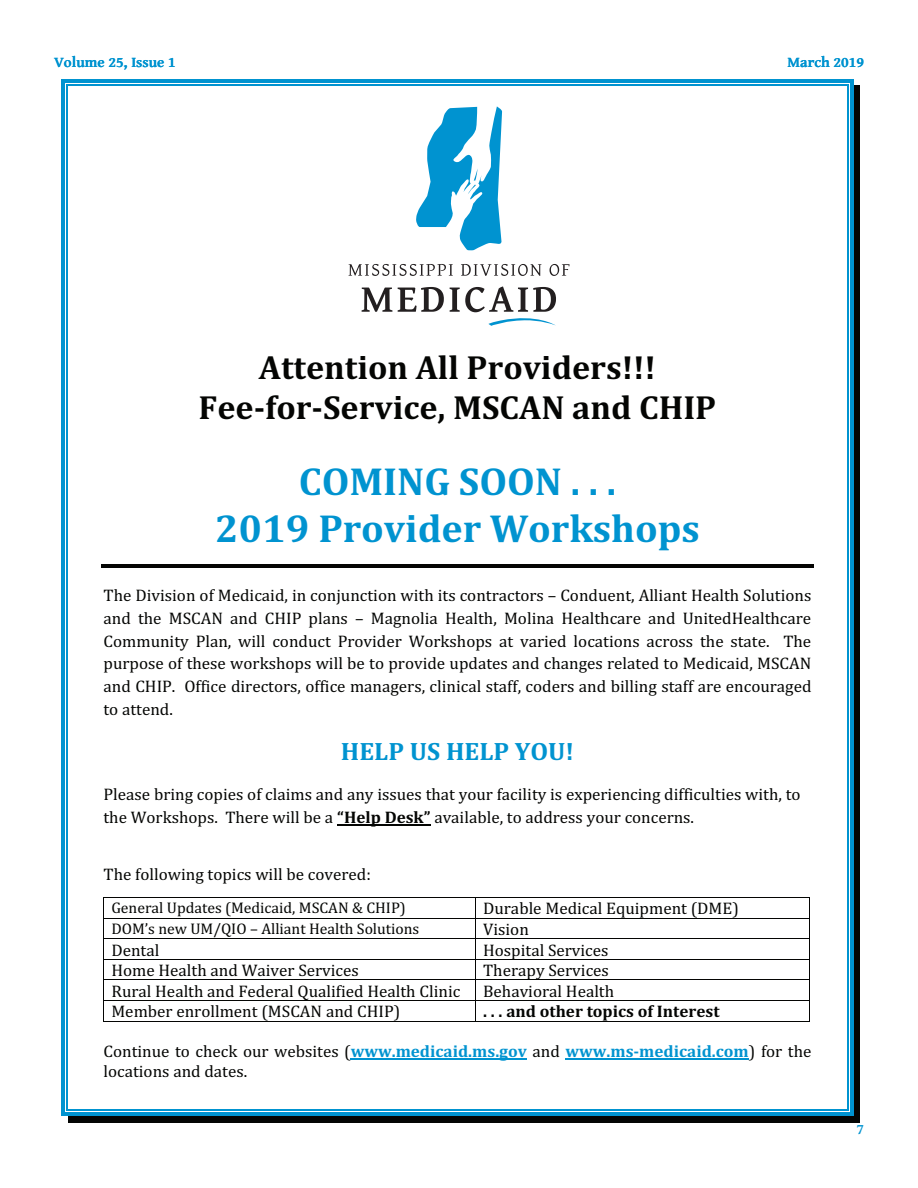
<style>
.page{position:relative;width:918px;height:1188px;background:#fff}
.page>*{position:absolute;margin:0;border:0;box-sizing:border-box;transform-origin:0 0}
.t1{font:700 39.6px/46.3px "Cambria";color:#0093d0;text-align:center}
.t2{font:700 33.9px/39.9px "Cambria";color:#040503;text-align:center}
.t3{font:700 25.35px "Cambria";color:#0093d0}
.t4{font:16.95px/22.8px "Cambria";color:#040503}
.t5{font:700 16.95px "Cambria";color:#040503}
.t6{font:15.6px "Cambria";color:#040503}
.t7{font:700 15px "Gentium Basic";color:#0093d0}
.s1{font-weight:700}
.s2{font-weight:700;color:#0093d0}
</style>
<div class="page">
<svg style="left:61px;top:79px;width:799px;height:10px"></svg>
<hr style="left:101px;top:567px;width:713px;height:1px;background:#040503">
<hr style="left:101px;top:565px;width:713px;height:1px;background:#040503">
<hr style="left:337px;top:824px;width:93px;height:1px;background:#040503">
<hr style="left:104px;top:897px;width:371px;height:1px;background:#040503">
<hr style="left:476px;top:897px;width:333px;height:1px;background:#040503">
<hr style="left:104px;top:918px;width:371px;height:1px;background:#040503">
<hr style="left:476px;top:918px;width:333px;height:1px;background:#040503">
<hr style="left:104px;top:939px;width:371px;height:1px;background:#040503">
<hr style="left:476px;top:939px;width:333px;height:1px;background:#040503">
<hr style="left:104px;top:959px;width:371px;height:1px;background:#040503">
<hr style="left:476px;top:959px;width:333px;height:1px;background:#040503">
<hr style="left:104px;top:980px;width:371px;height:1px;background:#040503">
<hr style="left:476px;top:980px;width:333px;height:1px;background:#040503">
<hr style="left:104px;top:1000px;width:371px;height:1px;background:#040503">
<hr style="left:476px;top:1000px;width:333px;height:1px;background:#040503">
<svg style="left:103px;top:897px;width:1px;height:125px"></svg>
<hr style="left:104px;top:1021px;width:371px;height:1px;background:#040503">
<svg style="left:475px;top:897px;width:1px;height:125px"></svg>
<hr style="left:476px;top:1021px;width:333px;height:1px;background:#040503">
<svg style="left:809px;top:897px;width:1px;height:125px"></svg>
<hr style="left:351px;top:1058px;width:176px;height:2px;background:#0093d0">
<hr style="left:566px;top:1058px;width:183px;height:2px;background:#0093d0">
<svg style="left:62px;top:79px;width:6px;height:6px"></svg>
<hr style="left:68px;top:79px;width:779px;height:4px;background:#0093d0">
<hr style="left:68px;top:83px;width:779px;height:1px;background:#fff">
<hr style="left:68px;top:84px;width:779px;height:1px;background:#0093d0">
<svg style="left:847px;top:79px;width:6px;height:6px"></svg>
<svg style="left:62px;top:85px;width:4px;height:1025px;fill:#0093d0"></svg>
<hr style="left:66px;top:85px;width:1px;height:1025px;background:#fff">
<hr style="left:67px;top:85px;width:1px;height:1025px;background:#0093d0">
<div style="left:853px;top:85px;width:6px;height:1025px;background:#040503"></div>
<svg style="left:849px;top:85px;width:4px;height:1025px;fill:#0093d0"></svg>
<hr style="left:848px;top:85px;width:1px;height:1025px;background:#fff">
<hr style="left:847px;top:85px;width:1px;height:1025px;background:#0093d0">
<svg style="left:62px;top:1110px;width:6px;height:6px"></svg>
<div style="left:68px;top:1116px;width:779px;height:6px;background:#040503"></div>
<hr style="left:68px;top:1112px;width:779px;height:4px;background:#0093d0">
<hr style="left:68px;top:1110px;width:779px;height:1px;background:#0093d0">
<div style="left:853px;top:1110px;width:6px;height:12px;background:#040503"></div>
<div style="left:847px;top:1116px;width:12px;height:6px;background:#040503"></div>
<svg style="left:847px;top:1110px;width:6px;height:6px"></svg>
<svg style="left:416px;top:106px;width:86px;height:144px"></svg>
<svg style="left:348px;top:264px;width:105px;height:12px"></svg>
<svg style="left:461px;top:264px;width:81px;height:12px"></svg>
<svg style="left:550px;top:264px;width:20px;height:12px"></svg>
<svg style="left:362px;top:288px;width:30px;height:24px"></svg>
<svg style="left:398px;top:287px;width:46px;height:25px"></svg>
<svg style="left:450px;top:286px;width:106px;height:40px"></svg>
<p class="t7" style="left:54px;top:51px;width:123px">Volume 25, Issue 1</p>
<p class="t7" style="left:788px;top:51px;width:78px">March 2019</p>
<h2 class="t2" style="left:199px;top:347px;width:519px">Attention All Providers!!!<br>Fee-for-Service, MSCAN and CHIP</h2>
<h1 class="t1" style="left:215px;top:457px;width:486px">COMING SOON . . .<br>2019 Provider Workshops</h1>
<p class="t4" style="left:104px;top:584px;width:710px;text-align:justify">The Division of Medicaid, in conjunction with its contractors – Conduent, Alliant Health Solutions and the MSCAN and CHIP plans – Magnolia Health, Molina Healthcare and UnitedHealthcare Community Plan, will conduct Provider Workshops at varied locations across the state. The purpose of these workshops will be to provide updates and changes related to Medicaid, MSCAN and CHIP. Office directors, office managers, clinical staff, coders and billing staff are encouraged to attend.</p>
<h3 class="t3" style="left:341px;top:733px;width:235px">HELP US HELP YOU!</h3>
<p class="t4" style="left:104px;top:783px;width:699px">Please bring copies of claims and any issues that your facility is experiencing difficulties with, to the Workshops. There will be a <span class="s1">“Help Desk”</span> available, to address your concerns.</p>
<p class="t4" style="left:104px;top:863px;width:269px">The following topics will be covered:</p>
<p class="t6" style="left:111px;top:898px;width:296px">General Updates (Medicaid, MSCAN &amp; CHIP)</p>
<p class="t4" style="left:483px;top:897px;width:257px">Durable Medical Equipment (DME)</p>
<p class="t6" style="left:111px;top:919px;width:310px">DOM’s new UM/QIO – Alliant Health Solutions</p>
<p class="t4" style="left:483px;top:918px;width:47px">Vision</p>
<p class="t4" style="left:111px;top:938px;width:49px">Dental</p>
<p class="t4" style="left:483px;top:938px;width:127px">Hospital Services</p>
<p class="t4" style="left:111px;top:959px;width:249px">Home Health and Waiver Services</p>
<p class="t4" style="left:483px;top:959px;width:127px">Therapy Services</p>
<p class="t4" style="left:111px;top:979px;width:350px">Rural Health and Federal Qualified Health Clinic</p>
<p class="t4" style="left:483px;top:979px;width:133px">Behavioral Health</p>
<p class="t4" style="left:111px;top:1000px;width:290px">Member enrollment (MSCAN and CHIP)</p>
<p class="t5" style="left:483px;top:999px;width:238px">. . . and other topics of Interest</p>
<p class="t4" style="left:104px;top:1042px;width:709px;line-height:20px">Continue to check our websites (<span class="s2">www.medicaid.ms.gov</span> and <span class="s2">www.ms-medicaid.com</span>) for the locations and dates.</p>
<p class="t7" style="left:856px;top:1118px;width:9px">7</p>
</div>
